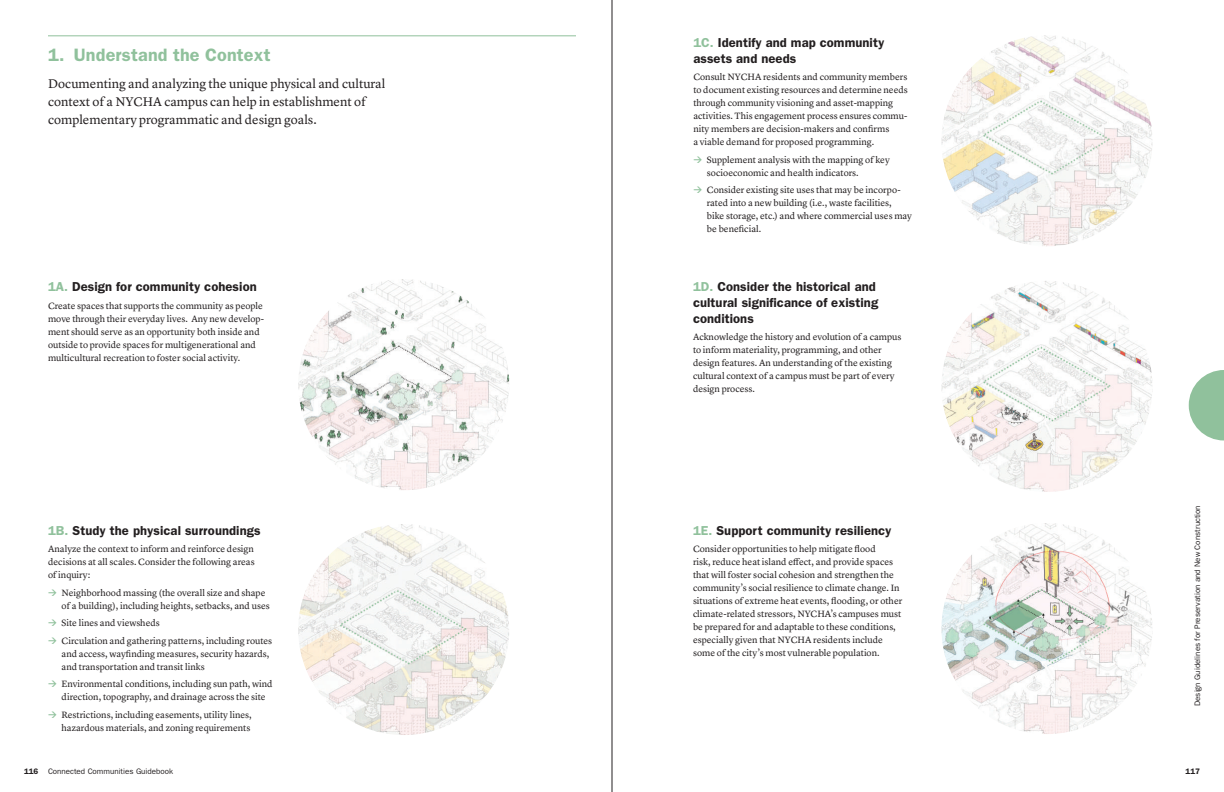
<style>
.page{position:relative;width:1224px;height:792px;background:#fff}
.page>*{position:absolute;margin:0;border:0;box-sizing:border-box;transform-origin:0 0}
.t1{font:600 18px "Franklin Gothic";letter-spacing:.01em;color:#90c19c}
.t2{font:600 13px/16px "Franklin Gothic";letter-spacing:.005em;color:#231f20}
.t3{font:13px/18px "Lyon Text";color:#231f20}
.t4{font:9.5px/13px "Lyon Text";color:#231f20}
.t5{font:8px "Franklin Gothic";color:#231f20}
.t6{font:600 8px "Franklin Gothic";color:#231f20}
.s1{color:#90c19c}
</style>
<div class="page">
<hr style="left:48px;top:35px;width:528px;height:1px;background:#90c19c">
<img style="left:298px;top:524px;width:211px;height:211px;border-radius:106px">
<img style="left:941px;top:281px;width:212px;height:211px;border-radius:106px">
<img style="left:941px;top:523px;width:212px;height:211px;border-radius:106px">
<img style="left:298px;top:279px;width:211px;height:211px;border-radius:106px">
<img style="left:941px;top:35px;width:212px;height:211px;border-radius:106px">
<svg style="left:1189px;top:370px;width:35px;height:70px"></svg>
<hr style="left:612px;top:0;width:1px;height:792px;background:#231f20">
<h1 class="t1" style="left:48px;top:44px;width:224px">1. Understand the Context</h1>
<h2 class="t3" style="left:48px;top:73px;width:339px">Documenting and analyzing the unique physical and cultural context of a NYCHA campus can help in establishment of complementary programmatic and design goals.</h2>
<h2 class="t2" style="left:48px;top:278px;width:210px"><span class="s1">1A.</span> Design for community cohesion</h2>
<p class="t4" style="left:48px;top:298px;width:218px">Create spaces that supports the community as people move through their everyday lives. Any new develop&shy;ment should serve as an opportunity both inside and outside to provide spaces for multigenerational and multicultural recreation to foster social activity.</p>
<h2 class="t2" style="left:48px;top:522px;width:214px"><span class="s1">1B.</span> Study the physical surroundings</h2>
<p class="t4" style="left:48px;top:542px;width:208px;text-align:justify">Analyze the context to inform and reinforce design decisions at all scales. Consider the following areas of inquiry:</p>
<p class="t4" style="left:62px;top:585px;width:210px">Neighborhood massing (the overall size and shape of a building), including heights, setbacks, and uses</p>
<p class="t4" style="left:62px;top:613px;width:212px;line-height:17.5px">Site lines and viewsheds<br>Circulation and gathering patterns, including routes</p>
<p class="t4" style="left:62px;top:646px;width:209px">and access, wayfinding measures, security hazards, and transportation and transit links</p>
<p class="t4" style="left:62px;top:677px;width:213px">Environmental conditions, including sun path, wind direction, topography, and drainage across the site</p>
<p class="t4" style="left:62px;top:707px;width:192px">Restrictions, including easements, utility lines, hazardous materials, and zoning requirements</p>
<h2 class="t2" style="left:693px;top:34px;width:192px"><span class="s1">1C.</span> Identify and map community assets and needs</h2>
<p class="t4" style="left:693px;top:70px;width:216px">Consult NYCHA residents and community members to document existing resources and determine needs through community visioning and asset-mapping activities. This engagement process ensures commu&shy;nity members are decision-makers and confirms<br>a viable demand for proposed programming.</p>
<p class="t4" style="left:707px;top:152px;width:184px">Supplement analysis with the mapping of key socioeconomic and health indicators.</p>
<p class="t4" style="left:707px;top:183px;width:207px">Consider existing site uses that may be incorpo&shy;rated into a new building (i.e., waste facilities,<br>bike storage, etc.) and where commercial uses may be beneficial.</p>
<h2 class="t2" style="left:693px;top:278px;width:187px"><span class="s1">1D.</span> Consider the historical and cultural significance of existing conditions</h2>
<p class="t4" style="left:693px;top:330px;width:210px">Acknowledge the history and evolution of a campus to inform materiality, programming, and other design features. An understanding of the existing cultural context of a campus must be part of every design process.</p>
<h2 class="t2" style="left:693px;top:522px;width:200px"><span class="s1">1E.</span> Support community resiliency</h2>
<p class="t4" style="left:693px;top:542px;width:211px">Consider opportunities to help mitigate flood<br>risk, reduce heat island effect, and provide spaces that will foster social cohesion and strengthen the community’s social resilience to climate change. In situations of extreme heat events, flooding, or other climate-related stressors, NYCHA’s campuses must be prepared for and adaptable to these conditions, especially given that NYCHA residents include some of the city’s most vulnerable population.</p>
<p class="t5" style="left:1193px;top:706px;width:202px;rotate:-90deg">Design Guidelines for Preservation and New Construction</p>
<p class="t6" style="left:24px;top:767px;width:16px">116</p>
<p class="t6" style="left:1186px;top:767px;width:16px">117</p>
<p class="t5" style="left:48px;top:767px;width:127px">Connected Communities Guidebook</p>
</div>
